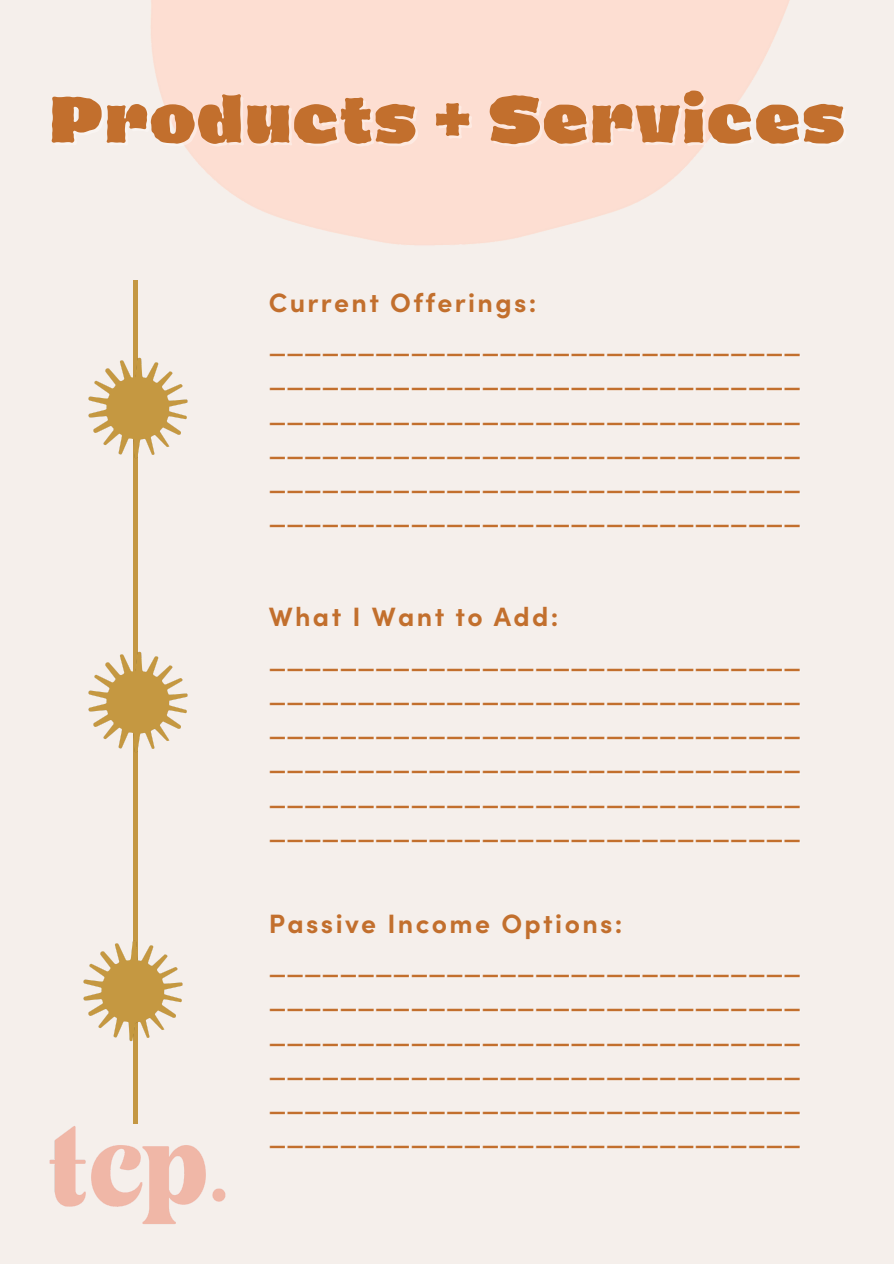
<style>
.page{position:relative;width:894px;height:1264px;background:#fff}
.page>*{position:absolute;margin:0;border:0;box-sizing:border-box;transform-origin:0 0}
.t1{font:900 60px "Dingos Stamp";letter-spacing:.01em;color:#c26f2d}
.t2{font:700 26.55px "Sofia Pro";letter-spacing:.09em;color:#c26f2d}
.t3{font:700 24.6px/34.2px "Sofia Pro";color:#c26f2d;text-align:justify}
</style>
<div class="page">
<div style="left:0;top:0;width:893px;height:1263px;background:#f5efeb"></div>
<div style="left:133px;top:280px;width:5px;height:843px;background:#c49742"></div>
<img style="left:150px;top:0;width:640px;height:245px">
<img style="left:88px;top:357px;width:100px;height:101px">
<img style="left:88px;top:651px;width:100px;height:101px">
<img style="left:83px;top:941px;width:100px;height:101px">
<img style="left:49px;top:1126px;width:177px;height:98px">
<p class="t1" style="left:49px;top:95px;width:797px">Products + Services</p>
<p class="t2" style="left:268px;top:285px;width:269px">Current Offerings:</p>
<p class="t3" style="left:268px;top:327px;width:533px">______________________________ ______________________________ ______________________________ ______________________________ ______________________________ ______________________________</p>
<p class="t2" style="left:268px;top:599px;width:291px">What I Want to Add:</p>
<p class="t3" style="left:268px;top:641px;width:533px">______________________________ ______________________________ ______________________________ ______________________________ ______________________________ ______________________________</p>
<p class="t2" style="left:268px;top:905px;width:355px">Passive Income Options:</p>
<p class="t3" style="left:268px;top:948px;width:533px">______________________________ ______________________________ ______________________________ ______________________________ ______________________________ ______________________________</p>
</div>
